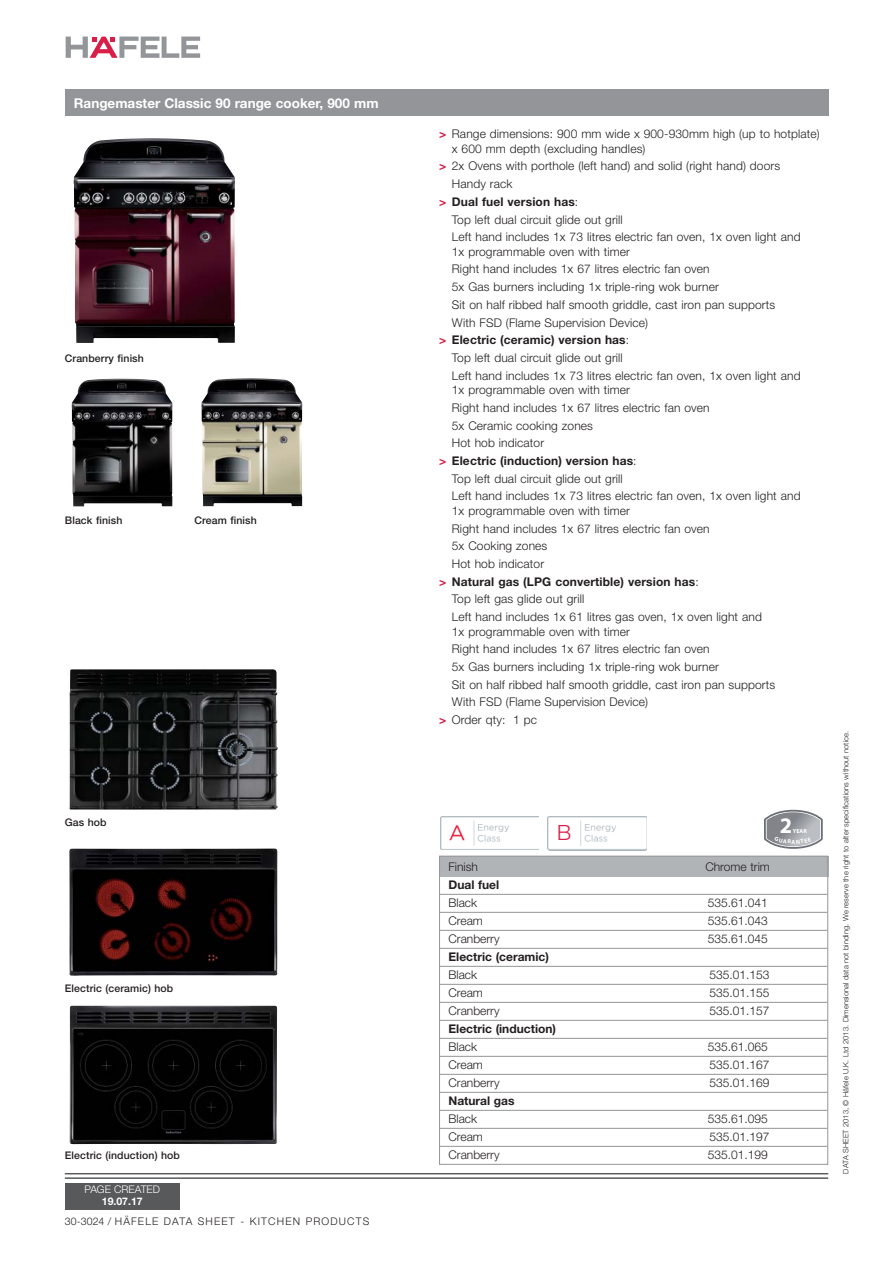
<style>
.page{position:relative;width:893px;height:1263px;background:#fff}
.page>*{position:absolute;margin:0;border:0;box-sizing:border-box;transform-origin:0 0}
.t1{font:700 22.35px "Myriad";color:#fff}
.t2{font:300 21px "Helvetica Neue";color:#d91e48}
.t3{font:700 13.5px "Helvetica Neue";color:#fff}
.t4{font:300 12px/14.4px "Helvetica Neue";letter-spacing:.01em;color:#231f20}
.t5{font:700 12px "Helvetica Neue";letter-spacing:.01em;color:#231f20}
.t6{font:500 10.5px "Helvetica Neue";letter-spacing:.01em;color:#231f20}
.t7{font:300 10.5px "Helvetica Neue";letter-spacing:.11em;color:#231f20}
.t8{font:300 10.5px "Helvetica Neue";color:#fff}
.t9{font:700 10.5px "Helvetica Neue";color:#fff}
.t10{font:300 7.5px "Helvetica Neue";letter-spacing:.01em;color:#231f20}
.t11{font:700 5.85px "Myriad";color:#fff}
.s1{font-weight:700;color:#d91e48}
.s2{color:#d91e48}
.s3{font-weight:300}
</style>
<div class="page">
<hr style="left:65px;top:1174px;width:763px;height:1px;background:#58595b">
<hr style="left:65px;top:1177px;width:763px;height:2px;background:#58595b">
<svg style="left:66px;top:37px;width:134px;height:21px"></svg>
<div style="left:65px;top:1183px;width:115px;height:27px;background:#58595b"></div>
<img style="left:74px;top:138px;width:161px;height:205px">
<img style="left:201px;top:378px;width:101px;height:128px">
<img style="left:72px;top:379px;width:100px;height:128px">
<img style="left:69px;top:669px;width:209px;height:141px">
<img style="left:69px;top:848px;width:208px;height:128px">
<img style="left:69px;top:1006px;width:208px;height:138px">
<div style="left:439px;top:856px;width:389px;height:20px;background:#b1b4b6"></div>
<hr style="left:440px;top:894px;width:387px;height:1px;background:#939598">
<hr style="left:440px;top:912px;width:387px;height:1px;background:#939598">
<hr style="left:440px;top:930px;width:387px;height:1px;background:#939598">
<hr style="left:440px;top:948px;width:387px;height:1px;background:#939598">
<hr style="left:440px;top:966px;width:387px;height:1px;background:#939598">
<hr style="left:440px;top:984px;width:387px;height:1px;background:#939598">
<hr style="left:440px;top:1002px;width:387px;height:1px;background:#939598">
<hr style="left:440px;top:1020px;width:387px;height:1px;background:#939598">
<hr style="left:440px;top:1038px;width:387px;height:1px;background:#939598">
<hr style="left:440px;top:1056px;width:387px;height:1px;background:#939598">
<hr style="left:440px;top:1074px;width:387px;height:1px;background:#939598">
<hr style="left:440px;top:1092px;width:387px;height:1px;background:#939598">
<hr style="left:440px;top:1110px;width:387px;height:1px;background:#939598">
<hr style="left:440px;top:1128px;width:387px;height:1px;background:#939598">
<hr style="left:440px;top:1146px;width:387px;height:1px;background:#939598">
<div style="left:439px;top:856px;width:389px;height:309px;border:1px solid #939598"></div>
<div style="left:65px;top:89px;width:763px;height:27px;background:#939598"></div>
<hr style="left:65px;top:1173px;width:763px;height:1px;background:#58595b">
<img style="left:441px;top:816px;width:98px;height:34px">
<img style="left:548px;top:817px;width:98px;height:33px">
<div style="left:554px;top:823px;width:21px;height:21px;background:#fff"></div>
<svg style="left:764px;top:810px;width:59px;height:39px;background:#a7a9ae"></svg>
<p class="t3" style="left:74px;top:98px;width:306px">Rangemaster Classic 90 range cooker, 900 mm</p>
<p class="t6" style="left:65px;top:355px;width:81px">Cranberry finish</p>
<p class="t6" style="left:65px;top:517px;width:59px">Black finish</p>
<p class="t6" style="left:195px;top:517px;width:64px">Cream finish</p>
<p class="t6" style="left:65px;top:818px;width:43px">Gas hob</p>
<p class="t6" style="left:65px;top:985px;width:110px">Electric (ceramic) hob</p>
<p class="t6" style="left:65px;top:1151px;width:117px">Electric (induction) hob</p>
<p class="t8" style="left:85px;top:1185px;width:77px">PAGE CREATED</p>
<p class="t9" style="left:102px;top:1198px;width:42px">19.07.17</p>
<p class="t7" style="left:65px;top:1218px;width:306px">30-3024 / HÄFELE DATA SHEET - KITCHEN PRODUCTS</p>
<p class="t4" style="left:452px;top:128px;width:369px;text-indent:-13px"><span class="s1">&gt;</span> Range dimensions: 900 mm wide x 900-930mm high (up to hotplate) x 600 mm depth (excluding handles)</p>
<p class="t4" style="left:439px;top:160px;width:343px"><span class="s1">&gt;</span> 2x Ovens with porthole (left hand) and solid (right hand) doors</p>
<p class="t4" style="left:452px;top:178px;width:62px">Handy rack</p>
<p class="t5" style="left:439px;top:197px;width:141px"><span class="s2">&gt;</span> Dual fuel version has<span class="s3">:</span></p>
<p class="t4" style="left:452px;top:213px;width:172px">Top left dual circuit glide out grill</p>
<p class="t4" style="left:452px;top:231px;width:350px">Left hand includes 1x 73 litres electric fan oven, 1x oven light and</p>
<p class="t4" style="left:452px;top:245px;width:180px">1x programmable oven with timer</p>
<p class="t4" style="left:452px;top:263px;width:259px">Right hand includes 1x 67 litres electric fan oven</p>
<p class="t4" style="left:452px;top:281px;width:269px">5x Gas burners including 1x triple-ring wok burner</p>
<p class="t4" style="left:452px;top:299px;width:325px">Sit on half ribbed half smooth griddle, cast iron pan supports</p>
<p class="t4" style="left:452px;top:316px;width:198px">With FSD (Flame Supervision Device)</p>
<p class="t5" style="left:439px;top:336px;width:192px"><span class="s2">&gt;</span> Electric (ceramic) version has<span class="s3">:</span></p>
<p class="t4" style="left:452px;top:352px;width:172px">Top left dual circuit glide out grill</p>
<p class="t4" style="left:452px;top:369px;width:350px">Left hand includes 1x 73 litres electric fan oven, 1x oven light and</p>
<p class="t4" style="left:452px;top:384px;width:180px">1x programmable oven with timer</p>
<p class="t4" style="left:452px;top:402px;width:259px">Right hand includes 1x 67 litres electric fan oven</p>
<p class="t4" style="left:452px;top:419px;width:143px">5x Ceramic cooking zones</p>
<p class="t4" style="left:452px;top:437px;width:94px">Hot hob indicator</p>
<p class="t5" style="left:439px;top:456px;width:199px"><span class="s2">&gt;</span> Electric (induction) version has<span class="s3">:</span></p>
<p class="t4" style="left:452px;top:472px;width:172px">Top left dual circuit glide out grill</p>
<p class="t4" style="left:452px;top:490px;width:350px">Left hand includes 1x 73 litres electric fan oven, 1x oven light and</p>
<p class="t4" style="left:452px;top:505px;width:180px">1x programmable oven with timer</p>
<p class="t4" style="left:452px;top:522px;width:259px">Right hand includes 1x 67 litres electric fan oven</p>
<p class="t4" style="left:452px;top:540px;width:97px">5x Cooking zones</p>
<p class="t4" style="left:452px;top:558px;width:94px">Hot hob indicator</p>
<p class="t5" style="left:439px;top:577px;width:261px"><span class="s2">&gt;</span> Natural gas (LPG convertible) version has<span class="s3">:</span></p>
<p class="t4" style="left:452px;top:593px;width:134px">Top left gas glide out grill</p>
<p class="t4" style="left:452px;top:611px;width:312px">Left hand includes 1x 61 litres gas oven, 1x oven light and</p>
<p class="t4" style="left:452px;top:625px;width:180px">1x programmable oven with timer</p>
<p class="t4" style="left:452px;top:643px;width:259px">Right hand includes 1x 67 litres electric fan oven</p>
<p class="t4" style="left:452px;top:661px;width:269px">5x Gas burners including 1x triple-ring wok burner</p>
<p class="t4" style="left:452px;top:678px;width:325px">Sit on half ribbed half smooth griddle, cast iron pan supports</p>
<p class="t4" style="left:452px;top:696px;width:198px">With FSD (Flame Supervision Device)</p>
<p class="t4" style="left:439px;top:714px;width:99px"><span class="s1">&gt;</span> Order qty: 1 pc</p>
<h2 class="t2" style="left:557px;top:825px;width:16px">B</h2>
<p class="t4" style="left:448px;top:861px;width:31px">Finish</p>
<p class="t4" style="left:705px;top:861px;width:66px">Chrome trim</p>
<p class="t5" style="left:448px;top:881px;width:52px">Dual fuel</p>
<p class="t4" style="left:448px;top:897px;width:30px">Black</p>
<p class="t4" style="left:708px;top:897px;width:62px">535.61.041</p>
<p class="t4" style="left:448px;top:915px;width:36px">Cream</p>
<p class="t4" style="left:708px;top:915px;width:62px">535.61.043</p>
<p class="t4" style="left:448px;top:933px;width:53px">Cranberry</p>
<p class="t4" style="left:708px;top:933px;width:62px">535.61.045</p>
<p class="t5" style="left:448px;top:953px;width:102px">Electric (ceramic)</p>
<p class="t4" style="left:448px;top:969px;width:30px">Black</p>
<p class="t4" style="left:709px;top:969px;width:62px">535.01.153</p>
<p class="t4" style="left:448px;top:987px;width:36px">Cream</p>
<p class="t4" style="left:709px;top:987px;width:62px">535.01.155</p>
<p class="t4" style="left:448px;top:1005px;width:53px">Cranberry</p>
<p class="t4" style="left:709px;top:1005px;width:62px">535.01.157</p>
<p class="t5" style="left:448px;top:1025px;width:109px">Electric (induction)</p>
<p class="t4" style="left:448px;top:1041px;width:30px">Black</p>
<p class="t4" style="left:708px;top:1041px;width:62px">535.61.065</p>
<p class="t4" style="left:448px;top:1059px;width:36px">Cream</p>
<p class="t4" style="left:709px;top:1059px;width:62px">535.01.167</p>
<p class="t4" style="left:448px;top:1077px;width:53px">Cranberry</p>
<p class="t4" style="left:709px;top:1077px;width:62px">535.01.169</p>
<p class="t5" style="left:448px;top:1097px;width:68px">Natural gas</p>
<p class="t4" style="left:448px;top:1113px;width:30px">Black</p>
<p class="t4" style="left:708px;top:1113px;width:62px">535.61.095</p>
<p class="t4" style="left:448px;top:1131px;width:36px">Cream</p>
<p class="t4" style="left:709px;top:1131px;width:62px">535.01.197</p>
<p class="t4" style="left:448px;top:1149px;width:53px">Cranberry</p>
<p class="t4" style="left:708px;top:1149px;width:62px">535.01.199</p>
<h1 class="t1" style="left:780px;top:817px;width:14px">2</h1>
<p class="t11" style="left:793px;top:829px;width:15px">YEAR</p>
<p class="t11" style="left:791px;top:840px;width:5px">A</p>
<p class="t10" style="left:843px;top:1174px;width:444px;rotate:-90deg">DATA SHEET 2013, © Häfele U.K. Ltd 2013. Dimensional data not binding. We reserve the right to alter specifications without notice.</p>
</div>
